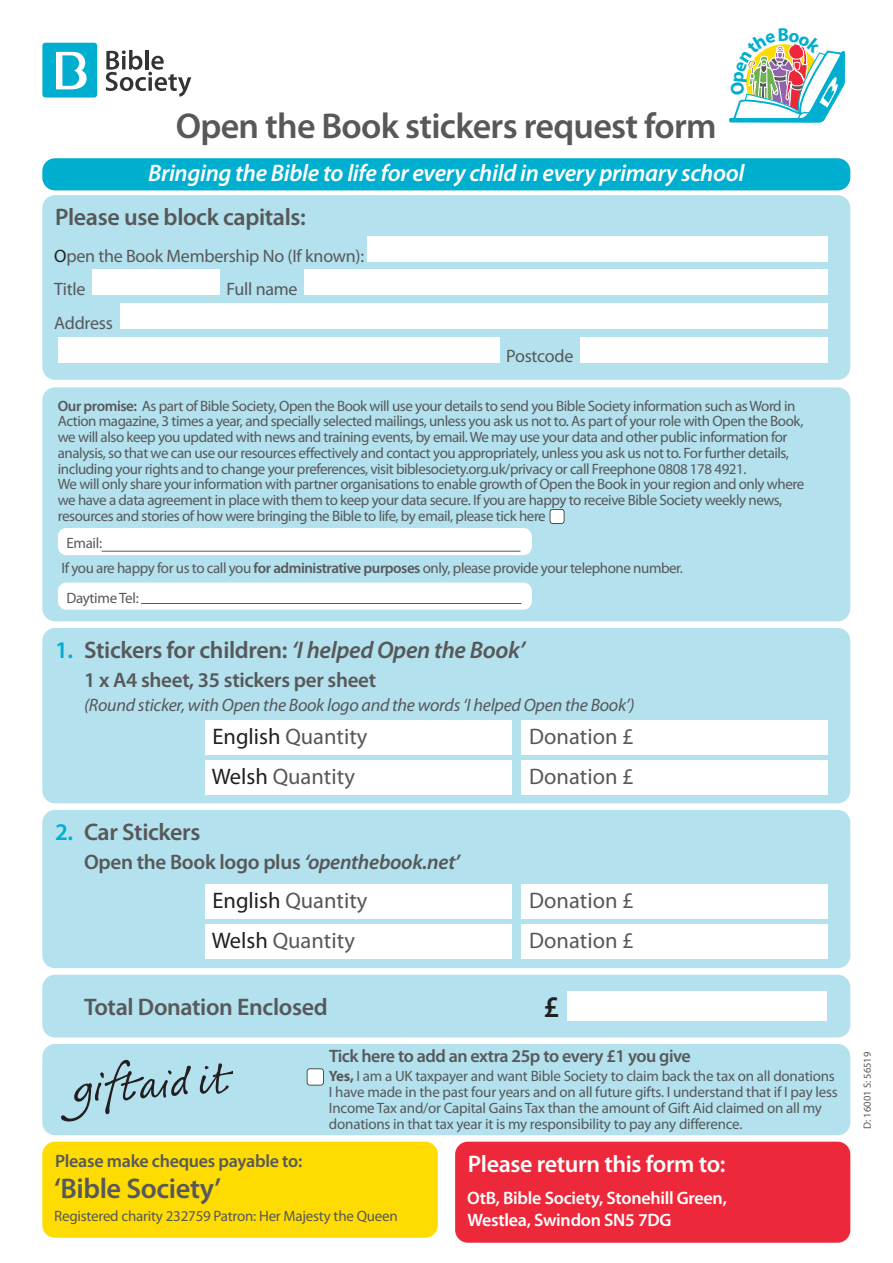
<style>
.page{position:relative;width:893px;height:1263px;background:#fff}
.page>*{position:absolute;margin:0;border:0;box-sizing:border-box;transform-origin:0 0}
.t1{font:600 36px "Myriad Pro";letter-spacing:-.02em;color:#57585a}
.t2{font:600 30px "Myriad Pro";color:#231f20}
.t3{font:600 28.5px "Myriad Pro";letter-spacing:-.015em;color:#57585a}
.t4{font:600 24px "Myriad Pro";letter-spacing:-.015em;color:#57585a}
.t5{font:italic 600 24px "Myriad Pro";letter-spacing:-.015em;color:#fff}
.t6{font:600 24px "Myriad Pro";letter-spacing:-.015em;color:#fff}
.t7{font:22.5px "Myriad Pro";color:#57585a}
.t8{font:600 21px "Myriad Pro";letter-spacing:-.015em;color:#57585a}
.t9{font:600 18px "Myriad Pro";letter-spacing:-.025em;color:#57585a}
.t10{font:italic 18px "Myriad Pro";letter-spacing:-.015em;color:#57585a}
.t11{font:18px/33.6px "Myriad Pro";letter-spacing:-.015em;color:#57585a}
.t12{font:600 18px/21.6px "Myriad Pro";letter-spacing:-.015em;color:#fff}
.t13{font:15px/15.8px "Myriad Pro";letter-spacing:-.03em;color:#57585a}
.t14{font:10.5px "Myriad Pro";color:#57585a}
.s1{color:#231f20}
.s2{font-weight:600}
.s3{color:#00aecf}
.s4{font-style:italic}
.s5{font-weight:700}
</style>
<div class="page">
<div style="left:42px;top:387px;width:808px;height:234px;background:#b3e1ed;border-radius:13px"></div>
<div style="left:42px;top:158px;width:808px;height:32px;background:#00aecf;border-radius:13px"></div>
<div style="left:42px;top:195px;width:808px;height:185px;background:#b3e1ed;border-radius:13px"></div>
<div style="left:92px;top:270px;width:128px;height:25px;background:#fff"></div>
<div style="left:304px;top:270px;width:523px;height:25px;background:#fff"></div>
<div style="left:120px;top:303px;width:707px;height:26px;background:#fff"></div>
<div style="left:580px;top:337px;width:247px;height:25px;background:#fff"></div>
<div style="left:58px;top:337px;width:441px;height:25px;background:#fff"></div>
<div style="left:367px;top:236px;width:460px;height:26px;background:#fff"></div>
<svg style="left:42px;top:42px;width:150px;height:56px"></svg>
<div style="left:42px;top:975px;width:808px;height:63px;background:#b3e1ed;border-radius:13px"></div>
<div style="left:567px;top:991px;width:260px;height:30px;background:#fff"></div>
<div style="left:42px;top:628px;width:808px;height:175px;background:#b3e1ed;border-radius:13px"></div>
<div style="left:42px;top:810px;width:808px;height:158px;background:#b3e1ed;border-radius:13px"></div>
<div style="left:42px;top:1142px;width:396px;height:96px;background:#ffdc01;border-radius:13px"></div>
<div style="left:455px;top:1142px;width:395px;height:101px;background:#ee283b;border-radius:13px"></div>
<div style="left:205px;top:884px;width:307px;height:34px;background:#fff"></div>
<div style="left:521px;top:884px;width:307px;height:34px;background:#fff"></div>
<div style="left:205px;top:924px;width:307px;height:34px;background:#fff"></div>
<div style="left:521px;top:924px;width:307px;height:34px;background:#fff"></div>
<div style="left:205px;top:721px;width:307px;height:34px;background:#fff"></div>
<div style="left:521px;top:721px;width:307px;height:34px;background:#fff"></div>
<div style="left:205px;top:761px;width:307px;height:34px;background:#fff"></div>
<div style="left:521px;top:761px;width:307px;height:34px;background:#fff"></div>
<div style="left:42px;top:1044px;width:808px;height:91px;background:#b3e1ed;border-radius:13px"></div>
<svg style="left:61px;top:1060px;width:172px;height:61px"></svg>
<div style="left:307px;top:1069px;width:16px;height:16px;background:#fff;border-radius:3px"></div>
<div style="left:307px;top:1068px;width:17px;height:17px;border:2px solid #231f20;border-radius:3px"></div>
<div style="left:58px;top:583px;width:474px;height:27px;background:#fff;border-radius:9px"></div>
<div style="left:58px;top:528px;width:474px;height:27px;background:#fff;border-radius:9px"></div>
<hr style="left:102px;top:551px;width:418px;height:1px;background:#57585a">
<hr style="left:141px;top:603px;width:380px;height:1px;background:#57585a">
<div style="left:550px;top:509px;width:14px;height:14px;background:#fff;border-radius:3px"></div>
<div style="left:550px;top:509px;width:14px;height:15px;border:2px solid #231f20;border-radius:3px"></div>
<svg style="left:729px;top:44px;width:116px;height:79px"></svg>
<h1 class="t1" style="left:176px;top:113px;width:542px">Open the Book stickers request form</h1>
<h3 class="t5" style="left:148px;top:164px;width:598px">Bringing the Bible to life for every child in every primary school</h3>
<h3 class="t4" style="left:55px;top:208px;width:252px">Please use block capitals:</h3>
<p class="t11" style="left:54px;top:240px;width:311px"><span class="s1">O</span>pen the Book Membership No (If known):<br>Title</p>
<p class="t11" style="left:227px;top:274px;width:72px">Full name</p>
<p class="t11" style="left:54px;top:307px;width:60px">Address</p>
<p class="t11" style="left:506px;top:341px;width:69px">Postcode</p>
<p class="t13" style="left:58px;top:399px;width:748px"><span class="s2">Our promise:</span> As part of Bible Society, Open the Book will use your details to send you Bible Society information such as Word in Action magazine, 3 times a year, and specially selected mailings, unless you ask us not to. As part of your role with Open the Book, we will also keep you updated with news and training events, by email. We may use your data and other public information for analysis, so that we can use our resources effectively and contact you appropriately, unless you ask us not to. For further details, including your rights and to change your preferences, visit biblesociety.org.uk/privacy or call Freephone 0808 178 4921.<br>We will only share your information with partner organisations to enable growth of Open the Book in your region and only where we have a data agreement in place with them to keep your data secure. If you are happy to receive Bible Society weekly news, resources and stories of how were bringing the Bible to life, by email, please tick here</p>
<p class="t13" style="left:61px;top:561px;width:623px">If you are happy for us to call you <span class="s2">for administrative purposes</span> only, please provide your telephone number.</p>
<p class="t13" style="left:66px;top:537px;width:37px">Email:</p>
<p class="t13" style="left:66px;top:591px;width:74px">Daytime Tel:</p>
<h3 class="t4" style="left:55px;top:641px;width:472px"><span class="s3">1.</span> Stickers for children: <span class="s4">‘I helped Open the Book’</span></h3>
<h3 class="t8" style="left:84px;top:672px;width:294px">1 x A4 sheet, 35 stickers per sheet</h3>
<p class="t10" style="left:84px;top:698px;width:552px">(Round sticker, with Open the Book logo and the words ‘I helped Open the Book’)</p>
<h3 class="t7" style="left:212px;top:728px;width:157px"><span class="s1">English</span> Quantity</h3>
<h3 class="t7" style="left:529px;top:728px;width:106px">Donation £</h3>
<h3 class="t7" style="left:212px;top:768px;width:145px"><span class="s1">Welsh</span> Quantity</h3>
<h3 class="t7" style="left:529px;top:768px;width:106px">Donation £</h3>
<h3 class="t4" style="left:55px;top:823px;width:147px"><span class="s3">2.</span> Car Stickers</h3>
<h3 class="t8" style="left:84px;top:854px;width:377px">Open the Book logo plus <span class="s4">‘openthebook.net’</span></h3>
<h3 class="t7" style="left:212px;top:892px;width:157px"><span class="s1">English</span> Quantity</h3>
<h3 class="t7" style="left:529px;top:892px;width:106px">Donation £</h3>
<h3 class="t7" style="left:212px;top:932px;width:145px"><span class="s1">Welsh</span> Quantity</h3>
<h3 class="t7" style="left:529px;top:932px;width:106px">Donation £</h3>
<h3 class="t4" style="left:84px;top:998px;width:245px">Total Donation Enclosed</h3>
<h2 class="t2" style="left:543px;top:995px;width:18px">£</h2>
<p class="t9" style="left:329px;top:1049px;width:363px">Tick here to add an extra 25p to every £1 you give</p>
<p class="t13" style="left:329px;top:1070px;width:510px"><span class="s5">Yes,</span> I am a UK taxpayer and want Bible Society to claim back the tax on all donations I have made in the past four years and on all future gifts. I understand that if I pay less Income Tax and/or Capital Gains Tax than the amount of Gift Aid claimed on all my donations in that tax year it is my responsibility to pay any difference.</p>
<p class="t9" style="left:55px;top:1154px;width:249px">Please make cheques payable to:</p>
<h3 class="t3" style="left:54px;top:1178px;width:168px">‘Bible Society’</h3>
<p class="t13" style="left:54px;top:1209px;width:345px">Registered charity 232759 Patron: Her Majesty the Queen</p>
<h3 class="t6" style="left:468px;top:1154px;width:259px">Please return this form to:</h3>
<p class="t12" style="left:467px;top:1189px;width:261px">OtB, Bible Society, Stonehill Green,<br>Westlea, Swindon SN5 7DG</p>
<p class="t14" style="left:863px;top:1129px;width:79px;rotate:-90deg">D: 16001 S: 56519</p>
</div>
